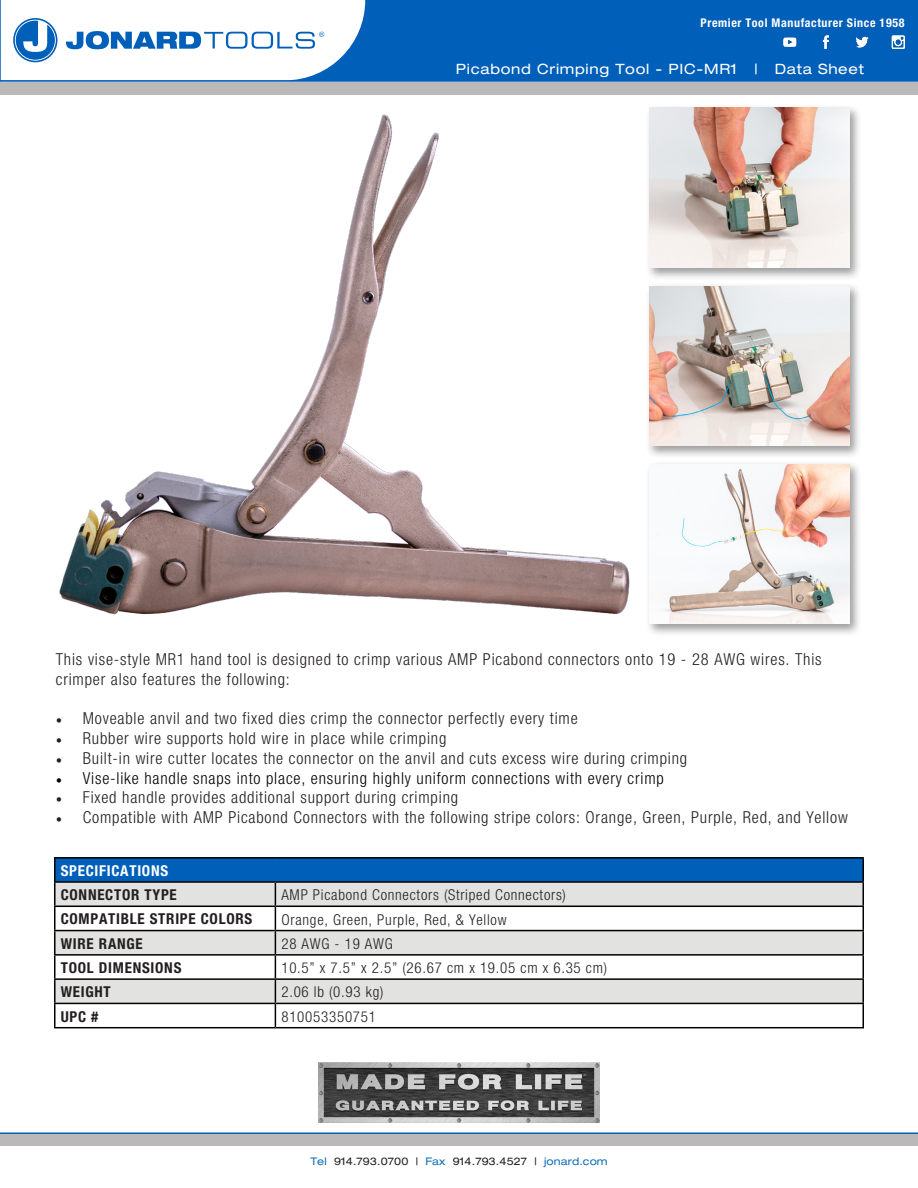
<style>
.page{position:relative;width:918px;height:1188px;background:#fff}
.page>*{position:absolute;margin:0;border:0;box-sizing:border-box;transform-origin:0 0}
.t1{font:300 condensed 16.5px/19.8px "Helvetica Neue";letter-spacing:.05em;color:#231f20}
.t2{font:300 condensed 16.5px "Helvetica Neue";letter-spacing:.05em;color:#040503}
.t3{font:300 condensed 15px "Helvetica Neue";letter-spacing:.05em;color:#231f20}
.t4{font:700 condensed 15px "Helvetica Neue";letter-spacing:.05em;color:#231f20}
.t5{font:700 condensed 15px "Helvetica Neue";letter-spacing:.05em;color:#fff}
.t6{font:expanded 14.25px "Helvetica Neue";letter-spacing:.05em;color:#fff}
.t7{font:700 condensed 12px "Helvetica Neue";letter-spacing:.05em;color:#fff}
.t8{font:expanded 10.5px "Helvetica Neue";letter-spacing:.01em;color:#231f20}
.s1{font-family:"Minion Pro";font-weight:400;font-stretch:normal}
.s2{color:#0e6eb8}
</style>
<div class="page">
<div style="left:1px;top:0;width:917px;height:81px;background:#005fb9"></div>
<div style="left:0;top:82px;width:918px;height:12px;background:#bbb8b9"></div>
<div style="left:0;top:1134px;width:918px;height:12px;background:#bbb8b9"></div>
<img style="left:319px;top:1062px;width:280px;height:60px">
<hr style="left:0;top:1132px;width:918px;height:2px;background:#005fb9">
<hr style="left:0;top:80px;width:918px;height:2px;background:#005fb9">
<img style="left:783px;top:35px;width:122px;height:14px">
<svg style="left:1px;top:0;width:364px;height:80px;background:#d9e7f4"></svg>
<div style="left:55px;top:858px;width:808px;height:24px;background:#005fb9"></div>
<svg style="left:56px;top:883px;width:806px;height:120px;fill:#e2e2e1"></svg>
<hr style="left:54px;top:857px;width:221px;height:2px;background:#000">
<hr style="left:54px;top:859px;width:2px;height:22px;background:#000">
<hr style="left:275px;top:857px;width:589px;height:2px;background:#000">
<hr style="left:862px;top:859px;width:2px;height:22px;background:#000">
<hr style="left:54px;top:881px;width:221px;height:2px;background:#000">
<hr style="left:275px;top:881px;width:589px;height:2px;background:#000">
<hr style="left:54px;top:883px;width:2px;height:23px;background:#000">
<hr style="left:862px;top:883px;width:2px;height:23px;background:#000">
<hr style="left:54px;top:906px;width:221px;height:1px;background:#000">
<hr style="left:54px;top:907px;width:2px;height:23px;background:#000">
<hr style="left:275px;top:906px;width:589px;height:1px;background:#000">
<hr style="left:862px;top:907px;width:2px;height:23px;background:#000">
<hr style="left:54px;top:930px;width:221px;height:1px;background:#000">
<hr style="left:54px;top:931px;width:2px;height:23px;background:#000">
<hr style="left:275px;top:930px;width:589px;height:1px;background:#000">
<hr style="left:862px;top:931px;width:2px;height:23px;background:#000">
<hr style="left:54px;top:954px;width:221px;height:2px;background:#000">
<hr style="left:54px;top:956px;width:2px;height:22px;background:#000">
<hr style="left:275px;top:954px;width:589px;height:2px;background:#000">
<hr style="left:862px;top:956px;width:2px;height:22px;background:#000">
<hr style="left:54px;top:978px;width:221px;height:2px;background:#000">
<hr style="left:54px;top:980px;width:2px;height:23px;background:#000">
<hr style="left:275px;top:978px;width:589px;height:2px;background:#000">
<hr style="left:862px;top:980px;width:2px;height:23px;background:#000">
<hr style="left:54px;top:1003px;width:221px;height:1px;background:#000">
<hr style="left:54px;top:1004px;width:2px;height:23px;background:#000">
<hr style="left:275px;top:1003px;width:589px;height:1px;background:#000">
<svg style="left:275px;top:883px;width:1px;height:144px"></svg>
<hr style="left:862px;top:1004px;width:2px;height:23px;background:#000">
<hr style="left:54px;top:1027px;width:221px;height:1px;background:#000">
<hr style="left:275px;top:1027px;width:589px;height:1px;background:#000">
<img style="left:55px;top:94px;width:575px;height:521px">
<div style="left:646px;top:461px;width:216px;height:176px;background:#231f20;opacity:.45"></div>
<img style="left:649px;top:464px;width:200px;height:160px">
<div style="left:646px;top:283px;width:216px;height:176px;background:#231f20;opacity:.45"></div>
<img style="left:649px;top:286px;width:200px;height:160px">
<div style="left:646px;top:105px;width:216px;height:176px;background:#231f20;opacity:.45"></div>
<img style="left:649px;top:108px;width:200px;height:160px">
<p class="t7" style="left:701px;top:15px;width:205px">Premier Tool Manufacturer Since 1958</p>
<p class="t6" style="left:456px;top:60px;width:410px">Picabond Crimping Tool - PIC-MR1 | Data Sheet</p>
<p class="t1" style="left:56px;top:649px;width:767px">This vise-style MR1 hand tool is designed to crimp various AMP Picabond connectors onto 19 - 28 AWG wires. This crimper also features the following:</p>
<p class="t1" style="left:56px;top:708px;width:523px"><span class="s1">•</span> Moveable anvil and two fixed dies crimp the connector perfectly every time</p>
<p class="t1" style="left:56px;top:728px;width:392px"><span class="s1">•</span> Rubber wire supports hold wire in place while crimping</p>
<p class="t1" style="left:56px;top:748px;width:633px"><span class="s1">•</span> Built-in wire cutter locates the connector on the anvil and cuts excess wire during crimping</p>
<p class="t2" style="left:56px;top:768px;width:609px"><span class="s1">•</span> Vise-like handle snaps into place, ensuring highly uniform connections with every crimp</p>
<p class="t1" style="left:56px;top:787px;width:404px"><span class="s1">•</span> Fixed handle provides additional support during crimping</p>
<p class="t1" style="left:56px;top:807px;width:793px"><span class="s1">•</span> Compatible with AMP Picabond Connectors with the following stripe colors: Orange, Green, Purple, Red, and Yellow</p>
<p class="t5" style="left:61px;top:862px;width:109px">SPECIFICATIONS</p>
<p class="t4" style="left:61px;top:886px;width:118px">CONNECTOR TYPE</p>
<p class="t3" style="left:281px;top:886px;width:286px">AMP Picabond Connectors (Striped Connectors)</p>
<p class="t4" style="left:61px;top:910px;width:193px">COMPATIBLE STRIPE COLORS</p>
<p class="t3" style="left:281px;top:911px;width:227px">Orange, Green, Purple, Red, &amp; Yellow</p>
<p class="t4" style="left:61px;top:934px;width:84px">WIRE RANGE</p>
<p class="t3" style="left:281px;top:935px;width:113px">28 AWG - 19 AWG</p>
<p class="t4" style="left:61px;top:959px;width:122px">TOOL DIMENSIONS</p>
<p class="t3" style="left:281px;top:959px;width:327px">10.5” x 7.5” x 2.5” (26.67 cm x 19.05 cm x 6.35 cm)</p>
<p class="t4" style="left:61px;top:983px;width:52px">WEIGHT</p>
<p class="t3" style="left:281px;top:984px;width:104px">2.06 lb (0.93 kg)</p>
<p class="t4" style="left:61px;top:1007px;width:39px">UPC #</p>
<p class="t3" style="left:281px;top:1008px;width:96px">810053350751</p>
<p class="t8" style="left:310px;top:1155px;width:299px"><span class="s2">Tel</span> 914.793.0700 | <span class="s2">Fax</span> 914.793.4527 | <span class="s2">jonard.com</span></p>
</div>
